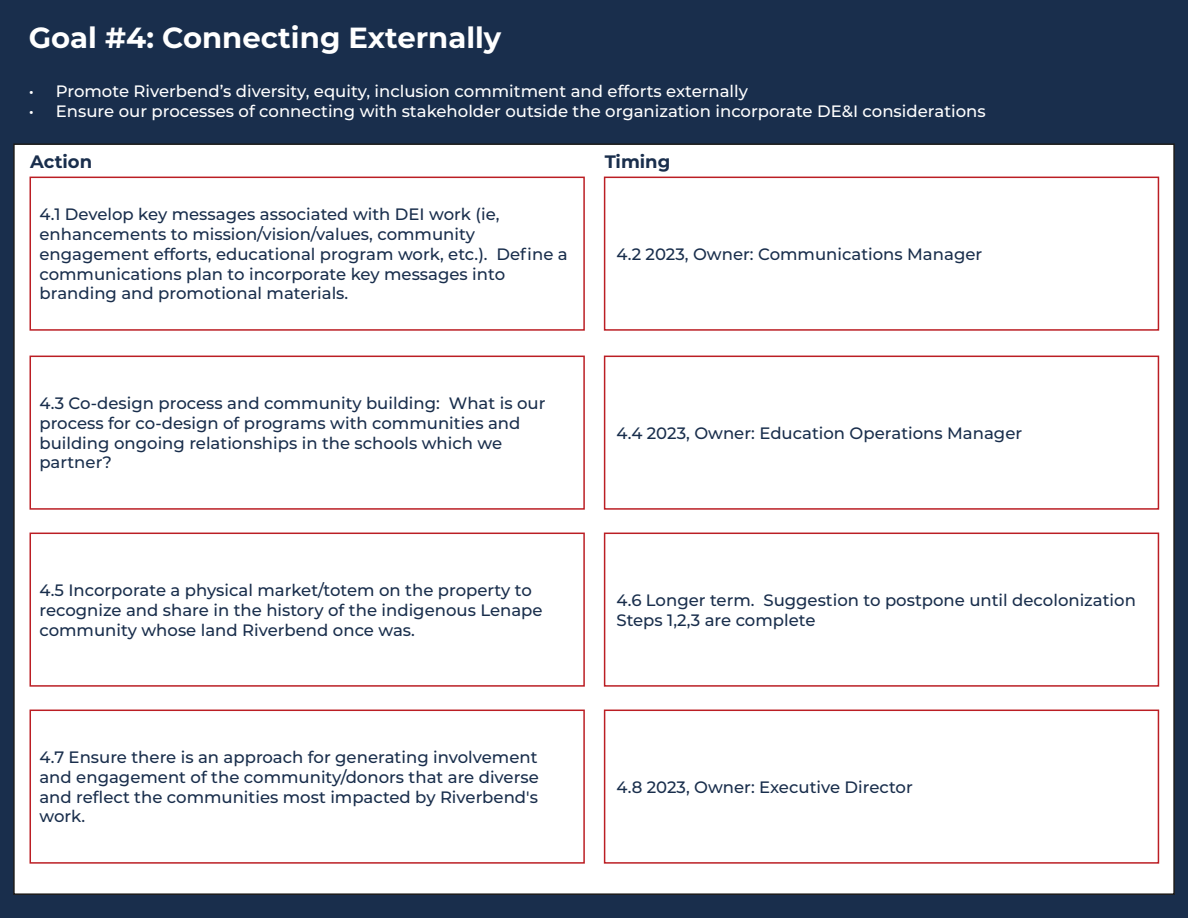
<style>
.page{position:relative;width:1188px;height:918px;background:#192e4c}
.page>*{position:absolute;margin:0;border:0;box-sizing:border-box;transform-origin:0 0}
.t1{font:700 29.1px "Montserrat";color:#fff}
.t2{font:700 18px "Montserrat";color:#192e4c}
.t3{font:500 16.5px/19.8px "Montserrat";color:#192e4c}
.t4{font:500 16.5px "Montserrat";color:#fff}
</style>
<div class="page">
<div style="left:13px;top:143px;width:1162px;height:752px;background:#fff;border:2px solid #1c1b1a"></div>
<div style="left:30px;top:177px;width:555px;height:154px;border:2px solid #bb1e24"></div>
<div style="left:30px;top:356px;width:555px;height:154px;border:2px solid #bb1e24"></div>
<div style="left:30px;top:533px;width:555px;height:154px;border:2px solid #bb1e24"></div>
<div style="left:30px;top:710px;width:555px;height:154px;border:2px solid #bb1e24"></div>
<div style="left:604px;top:177px;width:555px;height:154px;border:2px solid #bb1e24"></div>
<div style="left:604px;top:356px;width:555px;height:154px;border:2px solid #bb1e24"></div>
<div style="left:604px;top:533px;width:555px;height:154px;border:2px solid #bb1e24"></div>
<div style="left:604px;top:710px;width:555px;height:154px;border:2px solid #bb1e24"></div>
<h1 class="t1" style="left:29px;top:17px;width:474px">Goal #4: Connecting Externally</h1>
<p class="t4" style="left:29px;top:80px;width:721px">• Promote Riverbend’s diversity, equity, inclusion commitment and efforts externally</p>
<p class="t4" style="left:29px;top:99px;width:958px">• Ensure our processes of connecting with stakeholder outside the organization incorporate DE&amp;I considerations</p>
<p class="t2" style="left:30px;top:149px;width:63px">Action</p>
<p class="t2" style="left:605px;top:149px;width:67px">Timing</p>
<p class="t3" style="left:39px;top:204px;width:530px">4.1 Develop key messages associated with DEI work (ie, enhancements to mission/vision/values, community engagement efforts, educational program work, etc.). Define a communications plan to incorporate key messages into branding and promotional materials.</p>
<p class="t3" style="left:39px;top:393px;width:508px">4.3 Co-design process and community building: What is our process for co-design of programs with communities and building ongoing relationships in the schools which we partner?</p>
<p class="t3" style="left:39px;top:580px;width:505px">4.5 Incorporate a physical market/totem on the property to recognize and share in the history of the indigenous Lenape community whose land Riverbend once was.</p>
<p class="t3" style="left:39px;top:747px;width:501px;text-align:justify">4.7 Ensure there is an approach for generating involvement and engagement of the community/donors that are diverse and reflect the communities most impacted by Riverbend's work.</p>
<p class="t3" style="left:616px;top:243px;width:367px">4.2 2023, Owner: Communications Manager</p>
<p class="t3" style="left:616px;top:422px;width:407px">4.4 2023, Owner: Education Operations Manager</p>
<p class="t3" style="left:616px;top:589px;width:521px">4.6 Longer term. Suggestion to postpone until decolonization<br>Steps 1,2,3 are complete</p>
<p class="t3" style="left:616px;top:776px;width:298px">4.8 2023, Owner: Executive Director</p>
</div>
